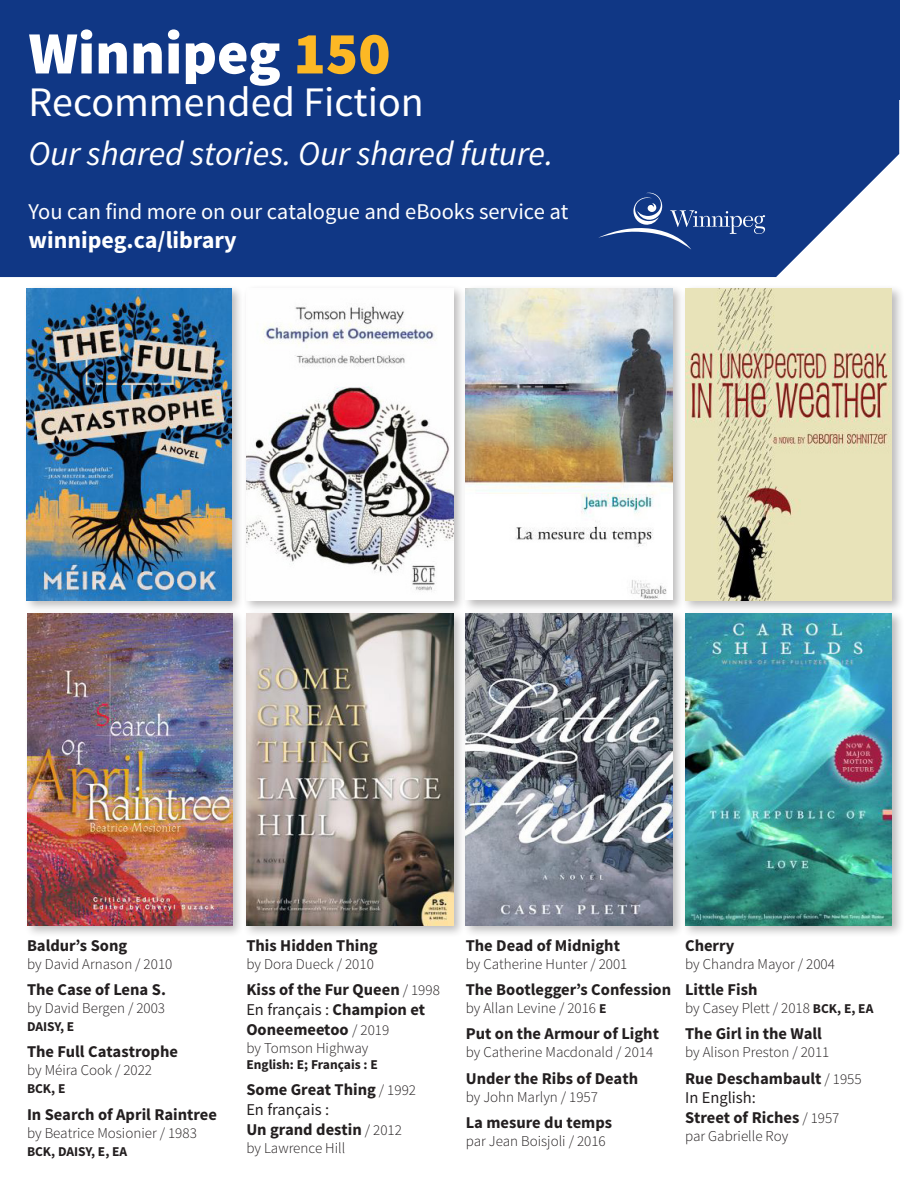
<style>
.page{position:relative;width:918px;height:1188px;background:#fff}
.page>*{position:absolute;margin:0;border:0;box-sizing:border-box;transform-origin:0 0}
.t1{font:900 60px "Source Sans Pro";color:#fff}
.t2{font:42px "Source Sans Pro";color:#fff}
.t3{font:italic 34.5px "Source Sans Pro";color:#fff}
.t4{font:700 24px "Source Sans Pro";color:#fff}
.t5{font:22.5px "Source Sans Pro";color:#fff}
.language{font:700 16.5px/19.8px "Source Sans Pro";color:#231f20}
.author{font:300 15px "Source Sans Pro";color:#231f20}
.author-2{font:700 13.5px "Source Sans Pro";color:#231f20}
.s1{color:#fcb825}
.s2{font-weight:300;font-size:15px}
.s3{font-weight:400}
.s4{font-weight:700;font-size:13.5px}
</style>
<div class="page">
<div style="left:23px;top:284px;width:221px;height:329px;background:#231f20;opacity:.3"></div>
<img style="left:27px;top:288px;width:204px;height:312px">
<div style="left:24px;top:610px;width:221px;height:328px;background:#231f20;opacity:.3"></div>
<img style="left:28px;top:614px;width:204px;height:312px">
<div style="left:242px;top:284px;width:223px;height:329px;background:#231f20;opacity:.3"></div>
<img style="left:246px;top:288px;width:207px;height:312px">
<div style="left:242px;top:610px;width:223px;height:328px;background:#231f20;opacity:.3"></div>
<img style="left:246px;top:613px;width:207px;height:313px">
<div style="left:462px;top:284px;width:223px;height:328px;background:#231f20;opacity:.3"></div>
<img style="left:466px;top:288px;width:206px;height:312px">
<div style="left:462px;top:610px;width:223px;height:328px;background:#231f20;opacity:.3"></div>
<img style="left:466px;top:613px;width:206px;height:313px">
<div style="left:681px;top:284px;width:223px;height:329px;background:#231f20;opacity:.3"></div>
<img style="left:685px;top:288px;width:207px;height:312px">
<div style="left:681px;top:610px;width:223px;height:328px;background:#231f20;opacity:.3"></div>
<img style="left:685px;top:613px;width:207px;height:313px">
<div style="left:0;top:99px;width:899px;height:178px;background:#103785"></div>
<div style="left:0;top:0;width:899px;height:99px;background:#103785"></div>
<svg style="left:598px;top:193px;width:167px;height:57px;background:#284b91"></svg>
<p class="t1" style="left:28px;top:14px;width:364px">Winnipeg <span class="s1">150</span></p>
<p class="t2" style="left:28px;top:76px;width:397px">Recommended Fiction</p>
<p class="t3" style="left:28px;top:132px;width:527px">Our shared stories. Our shared future.</p>
<p class="t5" style="left:28px;top:197px;width:542px">You can find more on our catalogue and eBooks service at</p>
<p class="t4" style="left:28px;top:224px;width:210px">winnipeg.ca/library</p>
<p class="language" style="left:27px;top:936px;width:102px">Baldur’s Song</p>
<p class="author" style="left:27px;top:955px;width:147px">by David Arnason / 2010</p>
<p class="language" style="left:27px;top:980px;width:140px">The Case of Lena S.</p>
<p class="author" style="left:27px;top:999px;width:140px">by David Bergen / 2003</p>
<p class="author-2" style="left:27px;top:1018px;width:49px">DAISY, E</p>
<p class="language" style="left:27px;top:1043px;width:153px">The Full Catastrophe</p>
<p class="author" style="left:27px;top:1061px;width:127px">by Méira Cook / 2022</p>
<p class="author-2" style="left:27px;top:1080px;width:40px">BCK, E</p>
<p class="language" style="left:27px;top:1105px;width:191px">In Search of April Raintree</p>
<p class="author" style="left:27px;top:1123px;width:171px">by Beatrice Mosionier / 1983</p>
<p class="author-2" style="left:27px;top:1142px;width:102px">BCK, DAISY, E, EA</p>
<p class="language" style="left:246px;top:936px;width:133px">This Hidden Thing</p>
<p class="author" style="left:246px;top:955px;width:129px">by Dora Dueck / 2010</p>
<p class="language" style="left:246px;top:980px;width:195px">Kiss of the Fur Queen <span class="s2">/ 1998</span></p>
<p class="language" style="left:246px;top:1000px;width:180px"><span class="s3">En français :</span> Champion et<br>Ooneemeetoo <span class="s2">/ 2019</span></p>
<p class="author" style="left:246px;top:1039px;width:124px">by Tomson Highway</p>
<p class="author-2" style="left:246px;top:1056px;width:133px">English: E; Français : E</p>
<p class="language" style="left:246px;top:1080px;width:171px">Some Great Thing <span class="s2">/ 1992</span></p>
<p class="language" style="left:246px;top:1100px;width:157px"><span class="s3">En français :<br></span>Un grand destin <span class="s2">/ 2012</span></p>
<p class="author" style="left:246px;top:1139px;width:100px">by Lawrence Hill</p>
<p class="language" style="left:466px;top:936px;width:156px">The Dead of Midnight</p>
<p class="author" style="left:466px;top:955px;width:163px">by Catherine Hunter / 2001</p>
<p class="language" style="left:466px;top:980px;width:207px">The Bootlegger’s Confession</p>
<p class="author" style="left:466px;top:999px;width:142px">by Allan Levine / 2016 <span class="s4">E</span></p>
<p class="language" style="left:466px;top:1025px;width:195px">Put on the Armour of Light</p>
<p class="author" style="left:466px;top:1043px;width:189px">by Catherine Macdonald / 2014</p>
<p class="language" style="left:466px;top:1069px;width:174px">Under the Ribs of Death</p>
<p class="author" style="left:466px;top:1087px;width:134px">by John Marlyn / 1957</p>
<p class="language" style="left:466px;top:1113px;width:148px">La mesure du temps</p>
<p class="author" style="left:466px;top:1132px;width:142px">par Jean Boisjoli / 2016</p>
<p class="language" style="left:685px;top:936px;width:51px">Cherry</p>
<p class="author" style="left:685px;top:955px;width:151px">by Chandra Mayor / 2004</p>
<p class="language" style="left:685px;top:980px;width:74px">Little Fish</p>
<p class="author" style="left:685px;top:999px;width:190px">by Casey Plett / 2018 <span class="s4">BCK, E, EA</span></p>
<p class="language" style="left:685px;top:1025px;width:138px">The Girl in the Wall</p>
<p class="author" style="left:685px;top:1043px;width:146px">by Alison Preston / 2011</p>
<p class="language" style="left:685px;top:1069px;width:178px">Rue Deschambault <span class="s2">/ 1955</span></p>
<p class="language" style="left:685px;top:1089px;width:156px"><span class="s3">In English:<br></span>Street of Riches <span class="s2">/ 1957</span></p>
<p class="author" style="left:685px;top:1127px;width:105px">par Gabrielle Roy</p>
</div>
